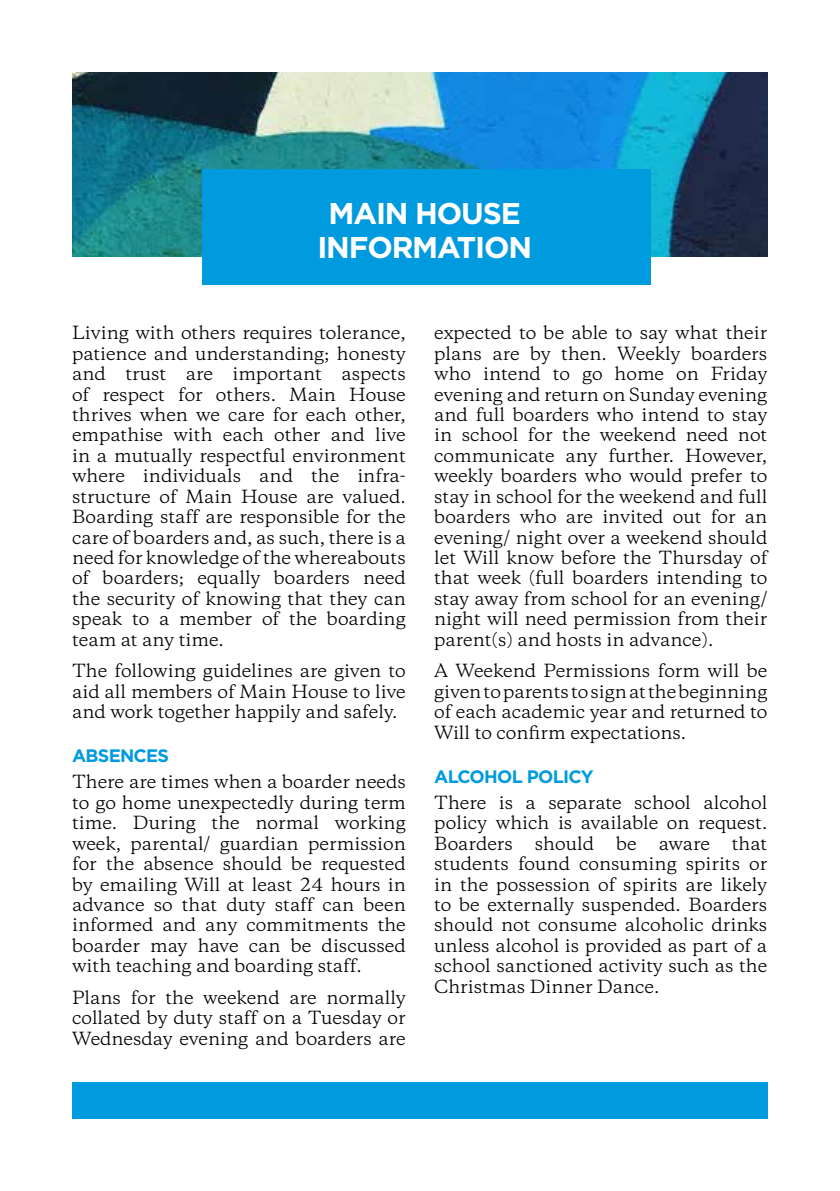
<style>
.page{position:relative;width:840px;height:1191px;background:#fff}
.page>*{position:absolute;margin:0;border:0;box-sizing:border-box;transform-origin:0 0}
.t1{font:700 30px/34px "Gotham";letter-spacing:-.04em;color:#fff;text-align:center}
.t2{font:700 18px "Gotham";letter-spacing:-.04em;color:#009adf}
.t3{font:17px/20.4px "Copernicus";color:#000;text-align:justify}
</style>
<div class="page">
<img style="left:72px;top:72px;width:695px;height:184px">
<div style="left:202px;top:169px;width:448px;height:116px;background:#009adf"></div>
<div style="left:72px;top:1082px;width:694px;height:37px;background:#009adf"></div>
<h1 class="t1" style="left:317px;top:196px;width:216px">MAIN HOUSE<br>INFORMATION</h1>
<p class="t3" style="left:72px;top:323px;width:335px">Living with others requires tolerance, patience and understanding; honesty and trust are important aspects of respect for others. Main House thrives when we care for each other, empathise with each other and live in a mutually respectful environment where individuals and the infra&shy;structure of Main House are valued.<br>Boarding staff are responsible for the care of boarders and, as such, there is a need for knowledge of the whereabouts of boarders; equally boarders need the security of knowing that they can speak to a member of the boarding team at any time.</p>
<p class="t3" style="left:72px;top:661px;width:335px">The following guidelines are given to aid all members of Main House to live and work together happily and safely.</p>
<p class="t2" style="left:72px;top:744px;width:98px">ABSENCES</p>
<p class="t3" style="left:72px;top:772px;width:335px">There are times when a boarder needs to go home unexpectedly during term time. During the normal working week, parental/ guardian permission for the absence should be requested by emailing Will at least 24 hours in advance so that duty staff can been informed and any commitments the boarder may have can be discussed with teaching and boarding staff.</p>
<p class="t3" style="left:72px;top:987px;width:335px">Plans for the weekend are normally collated by duty staff on a Tuesday or Wednesday evening and boarders are</p>
<p class="t3" style="left:434px;top:323px;width:334px">expected to be able to say what their plans are by then. Weekly boarders who intend to go home on Friday evening and return on Sunday evening and full boarders who intend to stay in school for the weekend need not communicate any further. However, weekly boarders who would prefer to stay in school for the weekend and full boarders who are invited out for an evening/ night over a weekend should let Will know before the Thursday of that week (full boarders intending to stay away from school for an evening/ night will need permission from their parent(s) and hosts in advance).</p>
<p class="t3" style="left:434px;top:661px;width:334px">A Weekend Permissions form will be given to parents to sign at the beginning of each academic year and returned to Will to confirm expectations.</p>
<p class="t2" style="left:434px;top:764px;width:161px">ALCOHOL POLICY</p>
<p class="t3" style="left:434px;top:792px;width:334px">There is a separate school alcohol policy which is available on request.<br>Boarders</p>
<p class="t3" style="left:434px;top:833px;width:334px;text-indent:297px">that students found consuming spirits or in the possession of spirits are likely to be externally suspended. Boarders should not consume alcoholic drinks unless alcohol is provided as part of a school sanctioned activity such as the Christmas Dinner Dance.</p>
<p class="t3" style="left:534px;top:833px;width:61px">should</p>
<p class="t3" style="left:615px;top:833px;width:22px">be</p>
<p class="t3" style="left:658px;top:833px;width:53px">aware</p>
</div>
